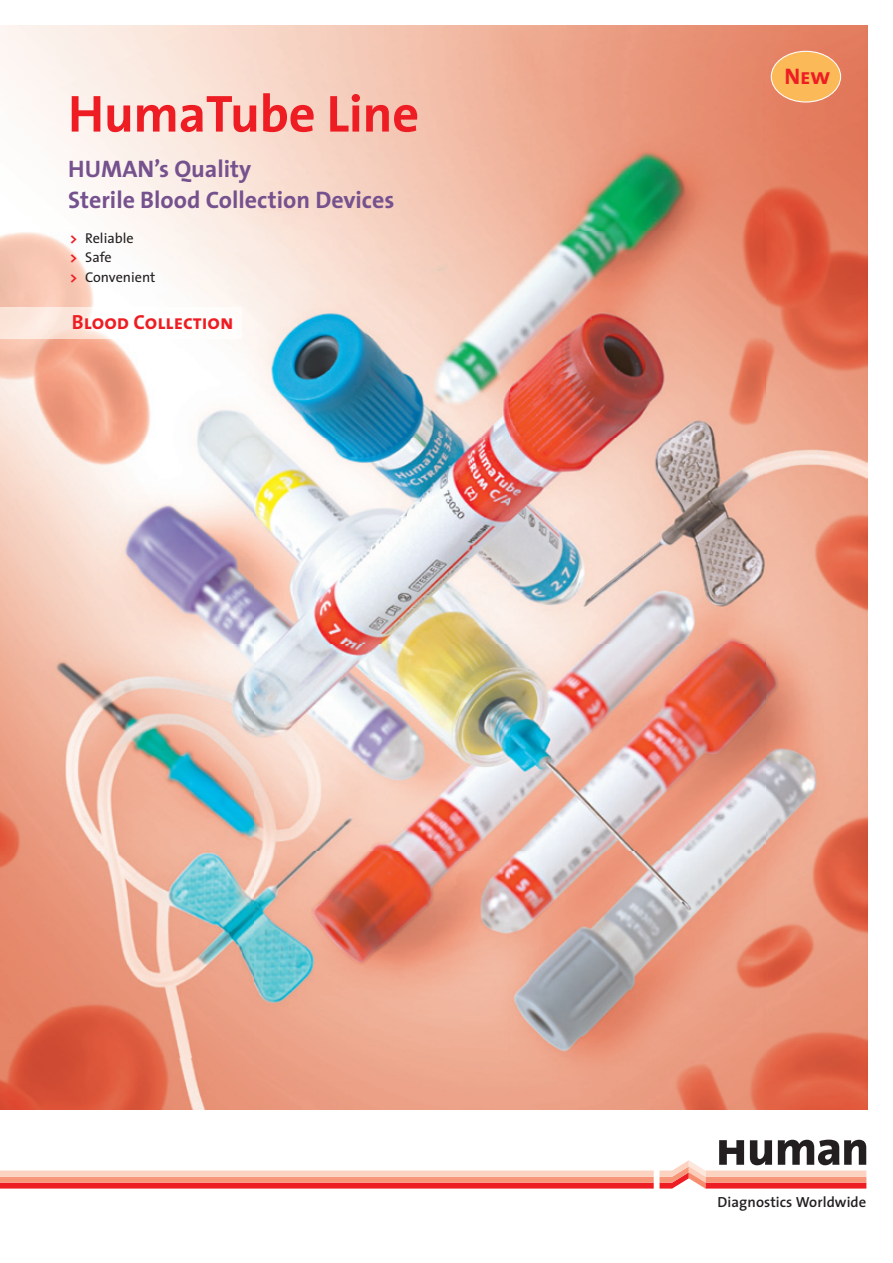
<style>
.page{position:relative;width:893px;height:1263px;background:#fff}
.page>*{position:absolute;margin:0;border:0;box-sizing:border-box;transform-origin:0 0}
.t1{font:700 52.5px "The Sans";letter-spacing:-.005em;color:#ee1d23}
.t2{font:700 24px/31.5px "The Sans";color:#75518e}
.t3{font:22.65px "The Sans Bold Caps";color:#ee1d23}
.t4{font:20.4px "The Sans Bold Caps";color:#ee1d23}
.t5{font:600 14.7px "The Sans";letter-spacing:.005em;color:#231f20}
.t6{font:14.25px/19.5px "The Sans";color:#231f20}
.s1{font-weight:700;color:#ee1d23}
</style>
<div class="page">
<img style="left:0;top:26px;width:867px;height:1084px">
<img style="left:0;top:308px;width:242px;height:30px">
<div style="left:771px;top:51px;width:70px;height:51px;background:#fcb958;border-radius:50%"></div>
<div style="left:771px;top:51px;width:70px;height:52px;border:1px solid #fff;border-radius:50%"></div>
<svg style="left:0;top:1140px;width:866px;height:48px"></svg>
<h1 class="t1" style="left:68px;top:70px;width:353px">HumaTube Line</h1>
<p class="t2" style="left:68px;top:152px;width:328px">HUMAN’s Quality<br>Sterile Blood Collection Devices</p>
<p class="t6" style="left:70px;top:228px;width:87px"><span class="s1">&gt;</span> Reliable<br><span class="s1">&gt;</span> Safe<br><span class="s1">&gt;</span> Convenient</p>
<p class="t4" style="left:72px;top:305px;width:163px">Blood Collection</p>
<p class="t3" style="left:784px;top:57px;width:47px">New</p>
<p class="t5" style="left:718px;top:1189px;width:150px">Diagnostics Worldwide</p>
</div>
